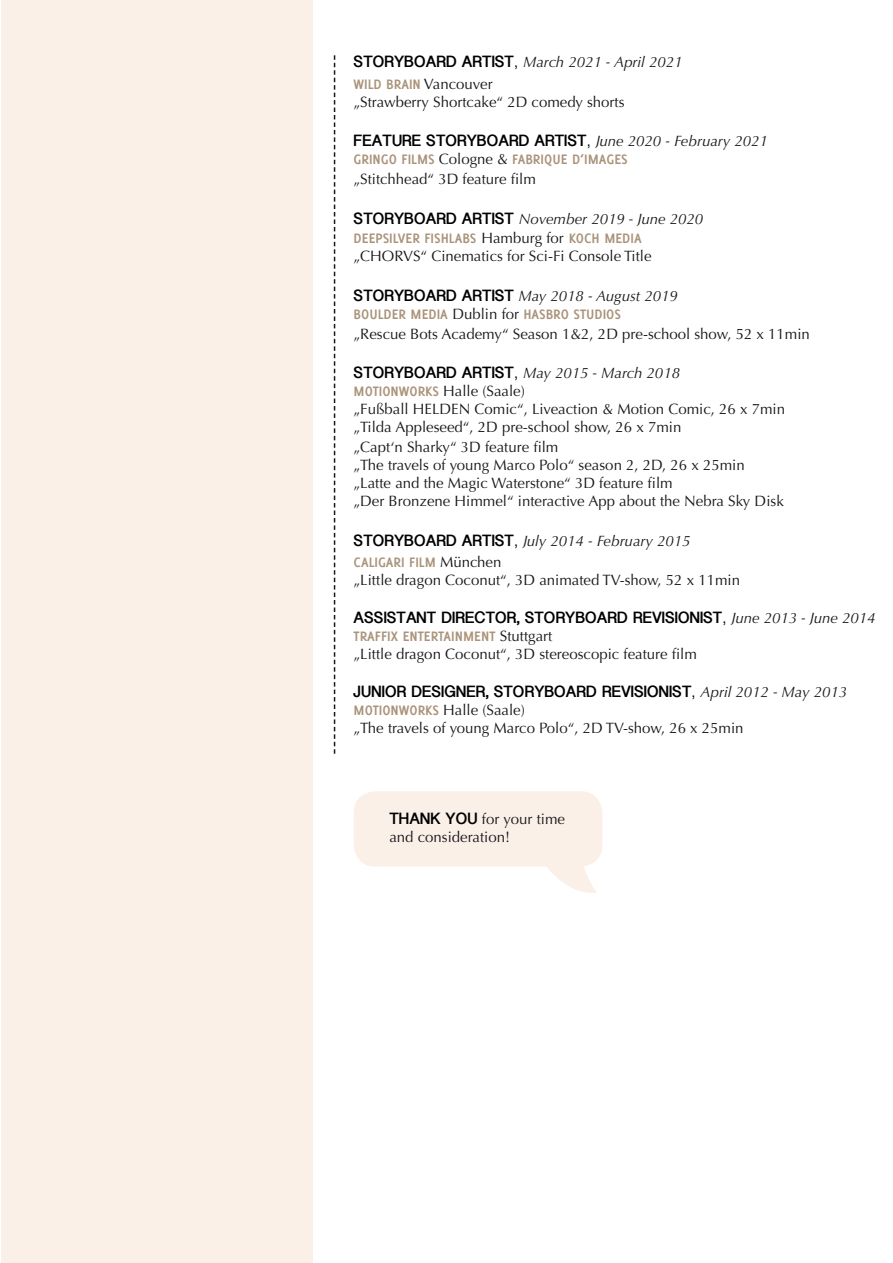
<style>
.page{position:relative;width:893px;height:1263px;background:#fff}
.page>*{position:absolute;margin:0;border:0;box-sizing:border-box;transform-origin:0 0}
.t1{font:700 16.5px "Inai Mathi";color:#000}
.t2{font:15px/18px "Optima";color:#1a171c}
.t3{font:700 15px "Delicious";color:#aa9379}
.t4{font:italic 15px "Optima";color:#1a171c}
.s1{font-family:"Inai Mathi";font-weight:700;font-style:normal;font-size:16.5px;color:#000}
.s2{font-family:"Inai Mathi";font-style:normal;font-size:16.5px;color:#000}
.s3{font-family:"Optima";font-weight:400;color:#1a171c}
.s4{font-weight:400}
.s5{font-family:"Optima";font-weight:400;font-style:italic;font-size:15px;color:#1a171c}
.s6{font-family:"Inai Mathi";font-weight:700;font-size:16.5px;color:#000}
.s7{font-family:"Inai Mathi";font-size:16.5px;color:#000}
.s8{font-style:italic}
.s9{font-family:"Delicious";font-weight:700;color:#aa9379}
</style>
<div class="page">
<div style="left:1px;top:0;width:312px;height:1263px;background:#fbf0e8"></div>
<svg style="left:334px;top:55px;width:1px;height:699px"></svg>
<div style="left:354px;top:792px;width:248px;height:74px;background:#fbf0e8;border-radius:21px"></div>
<div style="left:354px;top:791px;width:248px;height:76px;border:2px solid #fbf0e8;border-radius:21px"></div>
<svg style="left:543px;top:854px;width:55px;height:39px"></svg>
<p class="t4" style="left:354px;top:53px;width:330px"><span class="s1">STORYBOARD ARTIST</span><span class="s2">,</span> March 2021 - April 2021</p>
<p class="t3" style="left:354px;top:75px;width:141px">WILD BRAIN <span class="s3">Vancouver</span></p>
<p class="t2" style="left:354px;top:93px;width:272px">„Strawberry Shortcake“ 2D comedy shorts</p>
<p class="t1" style="left:354px;top:133px;width:416px">FEATURE STORYBOARD ARTIST<span class="s4">,</span> <span class="s5">June 2020 - February 2021</span></p>
<p class="t3" style="left:354px;top:151px;width:276px">GRINGO FILMS <span class="s3">Cologne &amp;</span> FABRIQUE D‘IMAGES</p>
<p class="t2" style="left:354px;top:170px;width:184px">„Stitchhead“ 3D feature film</p>
<p class="t4" style="left:354px;top:210px;width:351px"><span class="s1">STORYBOARD ARTIST</span> November 2019 - June 2020</p>
<p class="t3" style="left:354px;top:230px;width:290px">DEEPSILVER FISHLABS <span class="s3">Hamburg for</span> KOCH MEDIA</p>
<p class="t2" style="left:354px;top:248px;width:299px">„CHORVS“ Cinematics for Sci-Fi Console Title</p>
<p class="t4" style="left:354px;top:287px;width:326px"><span class="s1">STORYBOARD ARTIST</span> May 2018 - August 2019</p>
<p class="t3" style="left:354px;top:306px;width:269px">BOULDER MEDIA <span class="s3">Dublin for</span> HASBRO STUDIOS</p>
<p class="t2" style="left:354px;top:325px;width:458px">„Rescue Bots Academy“ Season 1&amp;2, 2D pre-school show, 52 x 11min</p>
<p class="t2" style="left:354px;top:365px;width:433px"><span class="s6">STORYBOARD ARTIST</span><span class="s7">,</span> <span class="s8">May 2015 - March 2018<br></span><span class="s9">MOTIONWORKS</span> Halle (Saale)<br>„Fußball HELDEN Comic“, Liveaction &amp; Motion Comic, 26 x 7min „Tilda Appleseed“, 2D pre-school show, 26 x 7min</p>
<p class="t2" style="left:354px;top:438px;width:432px">„Capt‘n Sharky“ 3D feature film<br>„The travels of young Marco Polo“ season 2, 2D, 26 x 25min „Latte and the Magic Waterstone“ 3D feature film<br>„Der Bronzene Himmel“ interactive App about the Nebra Sky Disk</p>
<p class="t4" style="left:354px;top:532px;width:338px"><span class="s1">STORYBOARD ARTIST</span><span class="s2">,</span> July 2014 - February 2015</p>
<p class="t3" style="left:354px;top:554px;width:149px">CALIGARI FILM <span class="s3">München</span></p>
<p class="t2" style="left:354px;top:572px;width:388px">„Little dragon Coconut“, 3D animated TV-show, 52 x 11min</p>
<p class="t1" style="left:354px;top:610px;width:523px">ASSISTANT DIRECTOR, STORYBOARD REVISIONIST<span class="s4">,</span> <span class="s5">June 2013 - June 2014</span></p>
<p class="t3" style="left:354px;top:628px;width:200px">TRAFFIX ENTERTAINMENT <span class="s3">Stuttgart</span></p>
<p class="t2" style="left:354px;top:645px;width:345px">„Little dragon Coconut“, 3D stereoscopic feature film</p>
<p class="t1" style="left:354px;top:684px;width:495px">JUNIOR DESIGNER, STORYBOARD REVISIONIST<span class="s4">,</span> <span class="s5">April 2012 - May 2013</span></p>
<p class="t2" style="left:354px;top:701px;width:391px"><span class="s9">MOTIONWORKS</span> Halle (Saale)<br>„The travels of young Marco Polo“, 2D TV-show, 26 x 25min</p>
<p class="t2" style="left:389px;top:810px;width:177px"><span class="s6">THANK YOU</span> for your time and consideration!</p>
</div>
